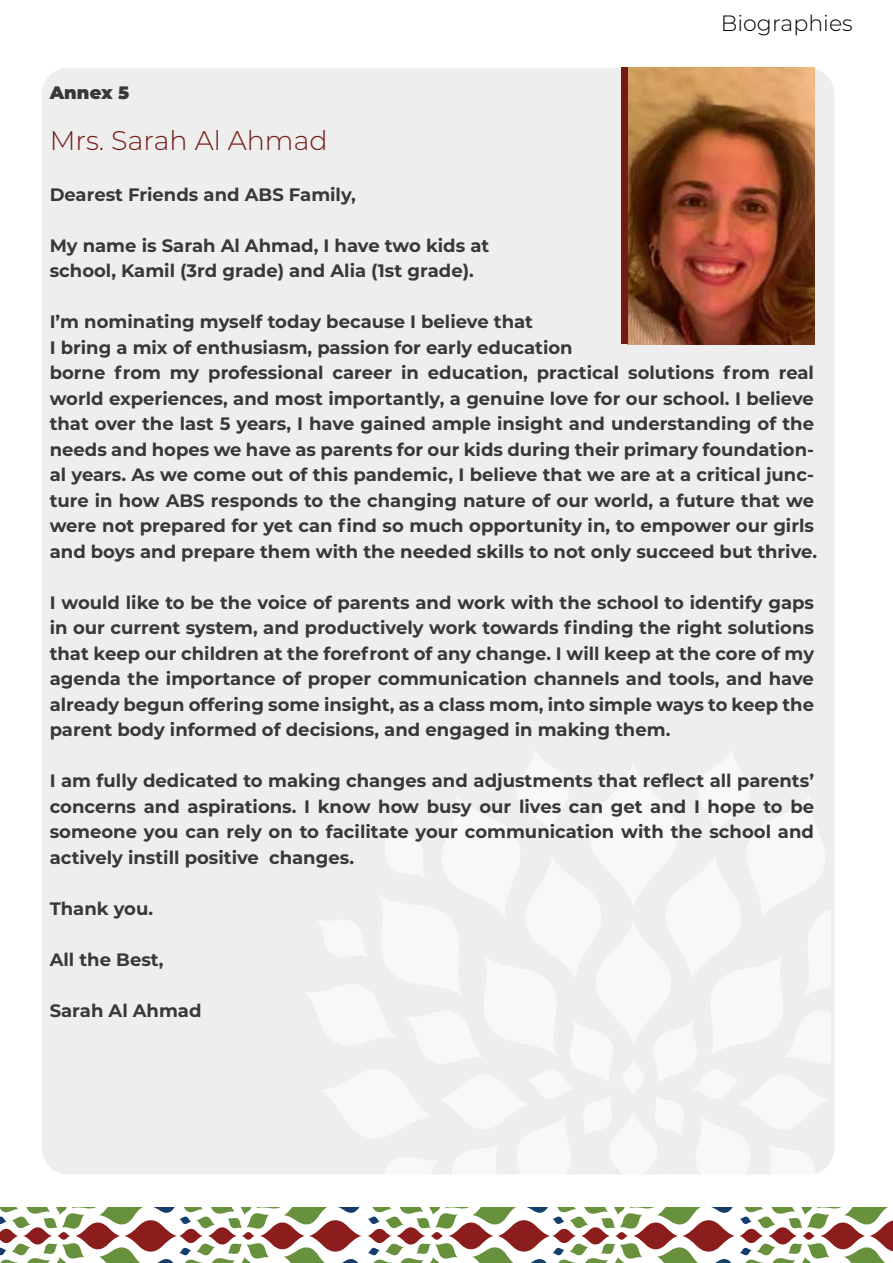
<style>
.page{position:relative;width:893px;height:1263px;background:#fff}
.page>*{position:absolute;margin:0;border:0;box-sizing:border-box;transform-origin:0 0}
.t1{font:300 27px "Montserrat";color:#741a15}
.t2{font:300 22.05px "Montserrat";color:#000}
.t3{font:700 18px/25.5px "Montserrat";color:#383838}
.t4{font:900 18px "Montserrat";color:#383838}
</style>
<div class="page">
<div style="left:42px;top:68px;width:792px;height:1106px;background:#eee;border-radius:26px"></div>
<div style="left:596px;top:920px;width:75px;height:125px;background:#f8f8f8;border-radius:50%"></div>
<div style="left:623px;top:1060px;width:21px;height:36px;background:#f8f8f8;border-radius:50%"></div>
<div style="left:589px;top:762px;width:88px;height:145px;background:#f8f8f8;border-radius:50%"></div>
<div style="left:609px;top:1111px;width:48px;height:80px;background:#f8f8f8;border-radius:50%"></div>
<img style="left:628px;top:67px;width:186px;height:277px">
<div style="left:621px;top:67px;width:7px;height:277px;background:#741a15"></div>
<svg style="left:633px;top:1222px;width:45px;height:27px"></svg>
<svg style="left:615px;top:1232px;width:13px;height:8px"></svg>
<svg style="left:682px;top:1220px;width:53px;height:31px"></svg>
<svg style="left:552px;top:1229px;width:24px;height:14px"></svg>
<svg style="left:581px;top:1227px;width:29px;height:17px"></svg>
<svg style="left:709px;top:1207px;width:184px;height:56px"></svg>
<svg style="left:449px;top:1222px;width:44px;height:27px"></svg>
<svg style="left:431px;top:1232px;width:12px;height:8px"></svg>
<svg style="left:498px;top:1220px;width:52px;height:31px"></svg>
<svg style="left:368px;top:1229px;width:23px;height:14px"></svg>
<svg style="left:397px;top:1227px;width:28px;height:17px"></svg>
<svg style="left:524px;top:1207px;width:177px;height:23px"></svg>
<svg style="left:524px;top:1241px;width:177px;height:22px"></svg>
<svg style="left:260px;top:1222px;width:45px;height:27px"></svg>
<svg style="left:242px;top:1232px;width:13px;height:8px"></svg>
<svg style="left:309px;top:1220px;width:52px;height:31px"></svg>
<svg style="left:179px;top:1229px;width:24px;height:14px"></svg>
<svg style="left:208px;top:1227px;width:28px;height:17px"></svg>
<svg style="left:336px;top:1207px;width:181px;height:23px"></svg>
<svg style="left:336px;top:1241px;width:181px;height:22px"></svg>
<div style="left:125px;top:1220px;width:52px;height:31px;background:#8b1d1c;border-radius:50%"></div>
<svg style="left:151px;top:1207px;width:177px;height:23px"></svg>
<svg style="left:151px;top:1241px;width:177px;height:22px"></svg>
<svg style="left:0;top:1207px;width:143px;height:56px"></svg>
<p class="t2" style="left:721px;top:8px;width:133px">Biographies</p>
<p class="t4" style="left:50px;top:79px;width:81px">Annex 5</p>
<h1 class="t1" style="left:50px;top:122px;width:279px">Mrs. Sarah Al Ahmad</h1>
<p class="t3" style="left:50px;top:181px;width:308px">Dearest Friends and ABS Family,</p>
<p class="t3" style="left:50px;top:232px;width:441px">My name is Sarah Al Ahmad, I have two kids at school, Kamil (3rd grade) and Alia (1st grade).</p>
<p class="t3" style="left:50px;top:308px;width:769px">I’m nominating myself today because I believe that<br>I bring a mix of enthusiasm, passion for early education<br>borne from my professional career in education, practical solutions from real world experiences, and most importantly, a genuine love for our school. I believe that over the last 5 years, I have gained ample insight and understanding of the needs and hopes we have as parents for our kids during their primary foundation&shy;al years. As we come out of this pandemic, I believe that we are at a critical junc&shy;ture in how ABS responds to the changing nature of our world, a future that we were not prepared for yet can find so much opportunity in, to empower our girls and boys and prepare them with the needed skills to not only succeed but thrive.</p>
<p class="t3" style="left:50px;top:589px;width:766px;text-align:justify">I would like to be the voice of parents and work with the school to identify gaps in our current system, and productively work towards finding the right solutions that keep our children at the forefront of any change. I will keep at the core of my agenda the importance of proper communication channels and tools, and have already begun offering some insight, as a class mom, into simple ways to keep the parent body informed of decisions, and engaged in making them.</p>
<p class="t3" style="left:50px;top:767px;width:766px;text-align:justify">I am fully dedicated to making changes and adjustments that reflect all parents’ concerns and aspirations. I know how busy our lives can get and I hope to be someone you can rely on to facilitate your communication with the school and actively instill positive changes.</p>
<p class="t3" style="left:50px;top:895px;width:105px">Thank you.</p>
<p class="t3" style="left:50px;top:946px;width:115px">All the Best,</p>
<p class="t3" style="left:50px;top:997px;width:153px">Sarah Al Ahmad</p>
</div>
